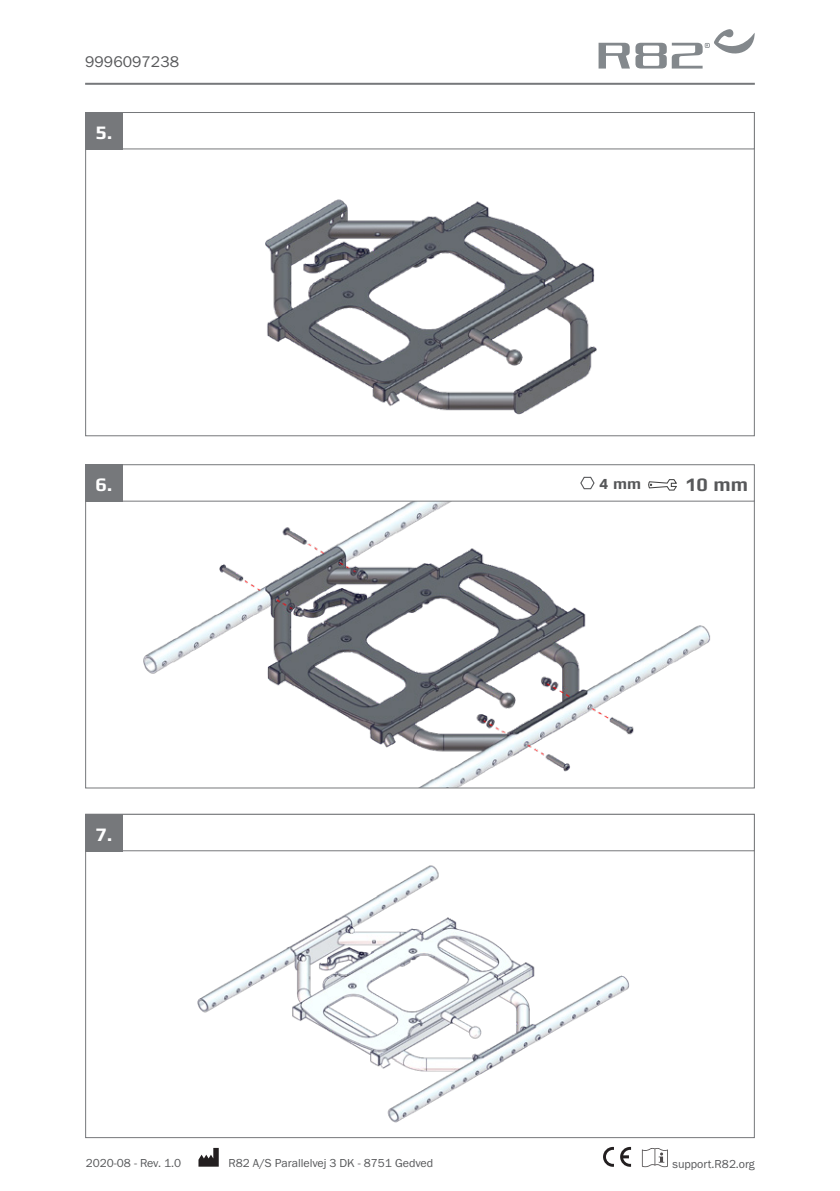
<style>
.page{position:relative;width:840px;height:1191px;background:#fff}
.page>*{position:absolute;margin:0;border:0;box-sizing:border-box;transform-origin:0 0}
.t1{font:700 19.8px "Mdd";color:#fff}
.R82_billedtekst{font:700 19.8px "Mdd";color:#57585a}
.t2{font:16px "Franklin Gothic URW Boo";color:#57585a}
.R82_billedtekst-2{font:700 16px "Mdd";color:#57585a}
.t3{font:12px "Franklin Gothic URW Boo";color:#57585a}
</style>
<div class="page">
<svg style="left:598px;top:43px;width:31px;height:25px"></svg>
<svg style="left:635px;top:29px;width:119px;height:39px"></svg>
<hr style="left:85px;top:83px;width:669px;height:2px;background:#76787b">
<svg style="left:641px;top:1148px;width:26px;height:19px"></svg>
<svg style="left:198px;top:1147px;width:21px;height:20px"></svg>
<svg style="left:603px;top:1146px;width:10px;height:20px"></svg>
<svg style="left:620px;top:1146px;width:10px;height:20px"></svg>
<img style="left:164px;top:149px;width:532px;height:266px">
<img style="left:122px;top:501px;width:589px;height:285px">
<svg style="left:580px;top:476px;width:15px;height:14px"></svg>
<svg style="left:648px;top:479px;width:29px;height:12px"></svg>
<div style="left:85px;top:464px;width:669px;height:37px;border:1px solid #76787b"></div>
<div style="left:85px;top:464px;width:37px;height:37px;background:#76787b"></div>
<div style="left:85px;top:112px;width:669px;height:37px;background:#fff;border:1px solid #76787b"></div>
<div style="left:85px;top:112px;width:37px;height:37px;background:#76787b"></div>
<img style="left:106px;top:851px;width:614px;height:272px">
<div style="left:85px;top:814px;width:669px;height:37px;background:#fff;border:1px solid #76787b"></div>
<div style="left:85px;top:814px;width:37px;height:37px;background:#76787b"></div>
<h2 class="t2" style="left:85px;top:52px;width:95px">9996097238</h2>
<p class="t1" style="left:95px;top:122px;width:18px">5.</p>
<p class="t1" style="left:95px;top:474px;width:18px">6.</p>
<p class="R82_billedtekst-2" style="left:599px;top:475px;width:43px">4 mm</p>
<p class="R82_billedtekst" style="left:684px;top:474px;width:65px">10 mm</p>
<p class="t1" style="left:95px;top:824px;width:18px">7.</p>
<p class="t3" style="left:86px;top:1155px;width:97px">2020-08 - Rev. 1.0</p>
<p class="t3" style="left:228px;top:1155px;width:206px">R82 A/S Parallelvej 3 DK - 8751 Gedved</p>
<p class="t3" style="left:672px;top:1156px;width:84px">support.R82.org</p>
</div>
